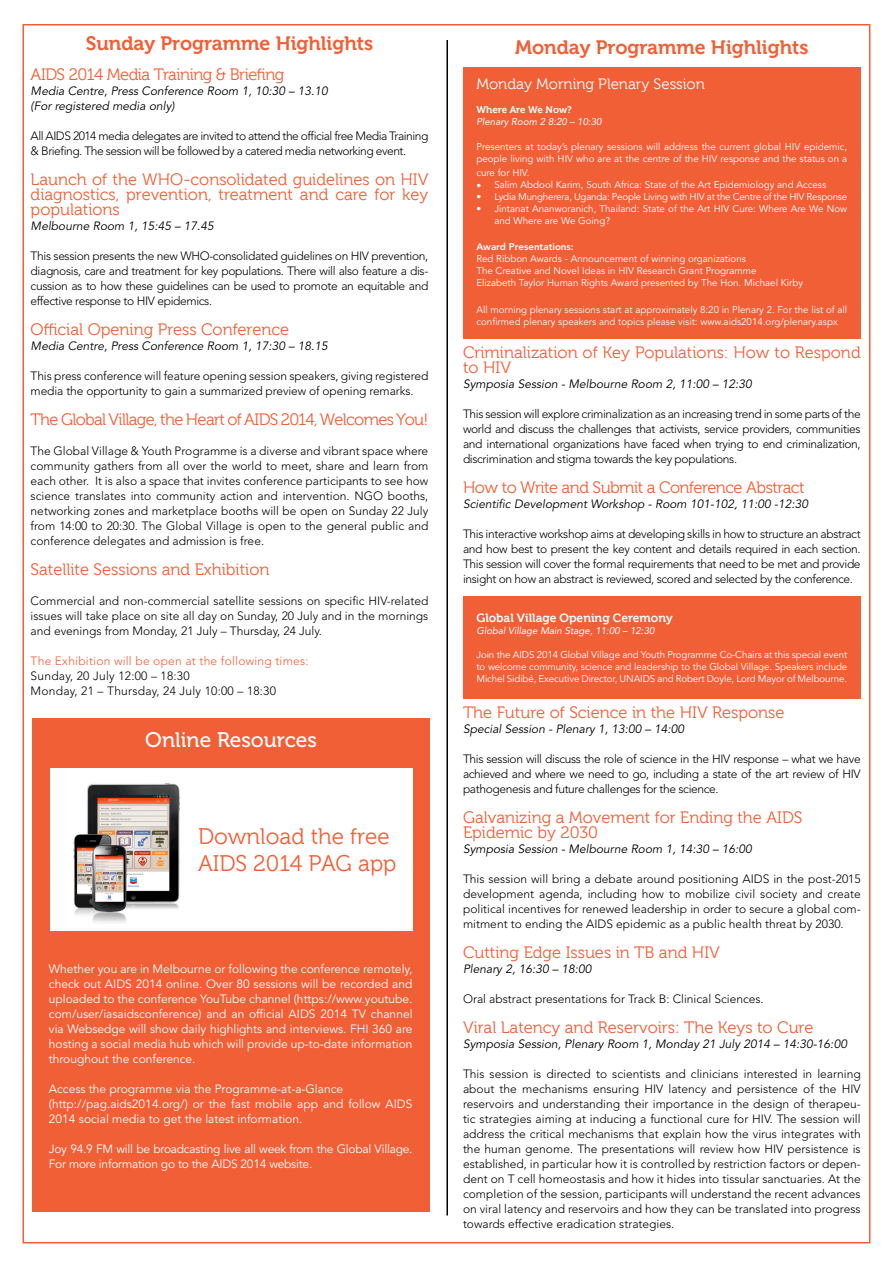
<style>
.page{position:relative;width:893px;height:1263px;background:#fff}
.page>*{position:absolute;margin:0;border:0;box-sizing:border-box;transform-origin:0 0}
.t1{font:22.5px/27px "Museo 300";color:#f15f37}
.t2{font:21px "Museo 500";color:#fff}
.t3{font:19.5px "Museo 700";color:#f15f37}
.t4{font:16.5px/15px "Museo 300";color:#f15f37}
.t5{font:16.5px "Museo 300";letter-spacing:-.03em;color:#f15f37}
.t6{font:16.5px "Museo 300";letter-spacing:-.04em;color:#f15f37}
.t7{font:15px "Museo 300";color:#fff}
.t8{font:300 12px/15px "Avenir LT Std";letter-spacing:-.01em;color:#000;text-align:justify}
.t9{font:12px/15px "Avenir LT Std";color:#fff;text-align:justify}
.t10{font:italic 12px/15px "Avenir LT Std";color:#000}
.t11{font:300 12px/15px "Avenir LT Std";letter-spacing:-.04em;color:#000}
.t12{font:12px/15px "Avenir LT Std";letter-spacing:-.02em;color:#fff}
.t13{font:300 12px/15px "Avenir LT Std";letter-spacing:.02em;color:#000}
.t14{font:300 12px "Avenir LT Std";letter-spacing:.02em;color:#f15f37}
.t15{font:12px "Museo 700";color:#fff}
.t16{font:9.75px/12px "Avenir LT Std";color:#fff}
.t17{font:italic 9.75px "Avenir LT Std";color:#fff}
.t18{font:800 9.75px "Avenir LT Std";color:#fff}
.t19{font:9.75px "Museo 700";color:#fff}
</style>
<div class="page">
<hr style="left:446px;top:40px;width:2px;height:1175px;background:#000">
<div style="left:32px;top:718px;width:398px;height:493px;background:#f15f37"></div>
<div style="left:50px;top:768px;width:363px;height:163px;background:#fff"></div>
<div style="left:463px;top:67px;width:398px;height:272px;background:#f15f37"></div>
<div style="left:463px;top:596px;width:398px;height:102px;background:#f15f37"></div>
<img style="left:73px;top:783px;width:107px;height:140px">
<h3 class="t3" style="left:86px;top:32px;width:289px">Sunday Programme Highlights</h3>
<h3 class="t5" style="left:31px;top:65px;width:255px">AIDS 2014 Media Training &amp; Briefing</h3>
<p class="t10" style="left:31px;top:84px;width:299px">Media Centre, Press Conference Room 1, 10:30 – 13.10 (For registered media only)</p>
<p class="t11" style="left:31px;top:128px;width:399px">All AIDS 2014 media delegates are invited to attend the official free Media Training &amp; Briefing. The session will be followed by a catered media networking event.</p>
<h3 class="t4" style="left:31px;top:172px;width:399px;text-align:justify">Launch of the WHO-consolidated guidelines on HIV diagnostics, prevention, treatment and care for key populations</h3>
<p class="t10" style="left:31px;top:219px;width:185px">Melbourne Room 1, 15:45 – 17.45</p>
<p class="t8" style="left:31px;top:248px;width:399px">This session presents the new WHO-consolidated guidelines on HIV prevention, diagnosis, care and treatment for key populations. There will also feature a dis&shy;cussion as to how these guidelines can be used to promote an equitable and effective response to HIV epidemics.</p>
<h3 class="t4" style="left:31px;top:322px;width:260px">Official Opening Press Conference</h3>
<p class="t10" style="left:31px;top:339px;width:299px">Media Centre, Press Conference Room 1, 17:30 – 18.15</p>
<p class="t8" style="left:31px;top:368px;width:399px">This press conference will feature opening session speakers, giving registered media the opportunity to gain a summarized preview of opening remarks.</p>
<h3 class="t6" style="left:31px;top:410px;width:399px">The Global Village, the Heart of AIDS 2014, Welcomes You!</h3>
<p class="t8" style="left:31px;top:443px;width:399px">The Global Village &amp; Youth Programme is a diverse and vibrant space where community gathers from all over the world to meet, share and learn from each other. It is also a space that invites conference participants to see how science translates into community action and intervention. NGO booths, networking zones and marketplace booths will be open on Sunday 22 July from 14:00 to 20:30. The Global Village is open to the general public and conference delegates and admission is free.</p>
<h3 class="t4" style="left:31px;top:562px;width:240px">Satellite Sessions and Exhibition</h3>
<p class="t8" style="left:31px;top:593px;width:399px">Commercial and non-commercial satellite sessions on specific HIV-related issues will take place on site all day on Sunday, 20 July and in the mornings and evenings from Monday, 21 July – Thursday, 24 July.</p>
<p class="t14" style="left:31px;top:654px;width:279px">The Exhibition will be open at the following times:</p>
<p class="t13" style="left:31px;top:668px;width:247px">Sunday, 20 July 12:00 – 18:30<br>Monday, 21 – Thursday, 24 July 10:00 – 18:30</p>
<h2 class="t2" style="left:145px;top:728px;width:173px">Online Resources</h2>
<h1 class="t1" style="left:198px;top:823px;width:200px">Download the free<br>AIDS 2014 PAG app</h1>
<p class="t9" style="left:49px;top:961px;width:365px">Whether you are in Melbourne or following the conference remotely, check out AIDS 2014 online. Over 80 sessions will be recorded and uploaded to the conference YouTube channel (https://www.youtube. com/user/iasaidsconference) and an official AIDS 2014 TV channel via Websedge will show daily highlights and interviews. FHI 360 are hosting a social media hub which will provide up-to-date information throughout the conference.</p>
<p class="t9" style="left:49px;top:1081px;width:365px;text-align:left">Access the programme via the Programme-at-a-Glance (http://pag.aids2014.org/) or the fast mobile app and follow AIDS<br>2014 social media to get the latest information.</p>
<p class="t12" style="left:49px;top:1141px;width:365px">Joy 94.9 FM will be broadcasting live all week from the Global Village.<br>For more information go to the AIDS 2014 website.</p>
<h3 class="t3" style="left:515px;top:36px;width:295px">Monday Programme Highlights</h3>
<p class="t7" style="left:476px;top:76px;width:230px">Monday Morning Plenary Session</p>
<p class="t19" style="left:476px;top:105px;width:97px">Where Are We Now?</p>
<p class="t17" style="left:476px;top:116px;width:127px">Plenary Room 2 8:20 – 10:30</p>
<p class="t16" style="left:476px;top:140px;width:372px">Presenters at today’s plenary sessions will address the current global HIV epidemic, people living with HIV who are at the centre of the HIV response and the status on a</p>
<p class="t16" style="left:494px;top:167px;width:354px;text-indent:-18px">cure for HIV.<br>Salim Abdool Karim, South Africa: State of the Art Epidemiology and Access Lydia Mungherera, Uganda: People Living with HIV at the Centre of the HIV Response Jintanat Ananworanich, Thailand: State of the Art HIV Cure: Where Are We Now and Where are We Going?</p>
<p class="t18" style="left:476px;top:241px;width:99px">Award Presentations:</p>
<p class="t16" style="left:476px;top:253px;width:328px">Red Ribbon Awards - Announcement of winning organizations<br>The Creative and Novel Ideas in HIV Research Grant Programme<br>Elizabeth Taylor Human Rights Award presented by The Hon. Michael Kirby</p>
<p class="t16" style="left:476px;top:304px;width:372px">All morning plenary sessions start at approximately 8:20 in Plenary 2. For the list of all confirmed plenary speakers and topics please visit: www.aids2014.org/plenary.aspx</p>
<p class="t16" style="left:476px;top:180px;width:6px;line-height:11.6px;text-align:justify">• • •</p>
<h3 class="t4" style="left:463px;top:346px;width:399px">Criminalization of Key Populations: How to Respond to HIV</h3>
<p class="t10" style="left:463px;top:377px;width:290px">Symposia Session - Melbourne Room 2, 11:00 – 12:30</p>
<p class="t8" style="left:463px;top:407px;width:399px">This session will explore criminalization as an increasing trend in some parts of the world and discuss the challenges that activists, service providers, communities and international organizations have faced when trying to end criminalization, discrimination and stigma towards the key populations.</p>
<h3 class="t5" style="left:463px;top:479px;width:343px">How to Write and Submit a Conference Abstract</h3>
<p class="t10" style="left:463px;top:497px;width:347px">Scientific Development Workshop - Room 101-102, 11:00 -12:30</p>
<p class="t8" style="left:463px;top:527px;width:399px">This interactive workshop aims at developing skills in how to structure an abstract and how best to present the key content and details required in each section.<br>This session will cover the formal requirements that need to be met and provide insight on how an abstract is reviewed, scored and selected by the conference.</p>
<p class="t15" style="left:476px;top:611px;width:198px">Global Village Opening Ceremony</p>
<p class="t17" style="left:476px;top:625px;width:180px">Global Village Main Stage, 11:00 – 12:30</p>
<p class="t16" style="left:476px;top:649px;width:372px;text-align:justify">Join the AIDS 2014 Global Village and Youth Programme Co-Chairs at this special event to welcome community, science and leadership to the Global Village. Speakers include Michel Sidibé, Executive Director, UNAIDS and Robert Doyle, Lord Mayor of Melbourne.</p>
<h3 class="t4" style="left:463px;top:706px;width:323px">The Future of Science in the HIV Response</h3>
<p class="t10" style="left:463px;top:722px;width:223px">Special Session - Plenary 1, 13:00 – 14:00</p>
<p class="t8" style="left:463px;top:752px;width:399px">This session will discuss the role of science in the HIV response – what we have achieved and where we need to go, including a state of the art review of HIV pathogenesis and future challenges for the science.</p>
<h3 class="t4" style="left:463px;top:811px;width:341px">Galvanizing a Movement for Ending the AIDS<br>Epidemic by 2030</h3>
<p class="t10" style="left:463px;top:842px;width:290px">Symposia Session - Melbourne Room 1, 14:30 – 16:00</p>
<p class="t8" style="left:463px;top:872px;width:399px">This session will bring a debate around positioning AIDS in the post-2015 development agenda, including how to mobilize civil society and create political incentives for renewed leadership in order to secure a global com&shy;mitment to ending the AIDS epidemic as a public health threat by 2030.</p>
<h3 class="t4" style="left:463px;top:946px;width:259px">Cutting Edge Issues in TB and HIV</h3>
<p class="t10" style="left:463px;top:962px;width:130px">Plenary 2, 16:30 – 18:00</p>
<p class="t8" style="left:463px;top:992px;width:302px">Oral abstract presentations for Track B: Clinical Sciences.</p>
<h3 class="t4" style="left:463px;top:1021px;width:352px">Viral Latency and Reservoirs: The Keys to Cure</h3>
<p class="t10" style="left:463px;top:1037px;width:385px">Symposia Session, Plenary Room 1, Monday 21 July 2014 – 14:30-16:00</p>
<p class="t8" style="left:463px;top:1067px;width:399px">This session is directed to scientists and clinicians interested in learning about the mechanisms ensuring HIV latency and persistence of the HIV reservoirs and understanding their importance in the design of therapeu&shy;tic strategies aiming at inducing a functional cure for HIV. The session will address the critical mechanisms that explain how the virus integrates with the human genome. The presentations will review how HIV persistence is established, in particular how it is controlled by restriction factors or depen&shy;dent on T cell homeostasis and how it hides into tissular sanctuaries. At the completion of the session, participants will understand the recent advances on viral latency and reservoirs and how they can be translated into progress towards effective eradication strategies.</p>
</div>
